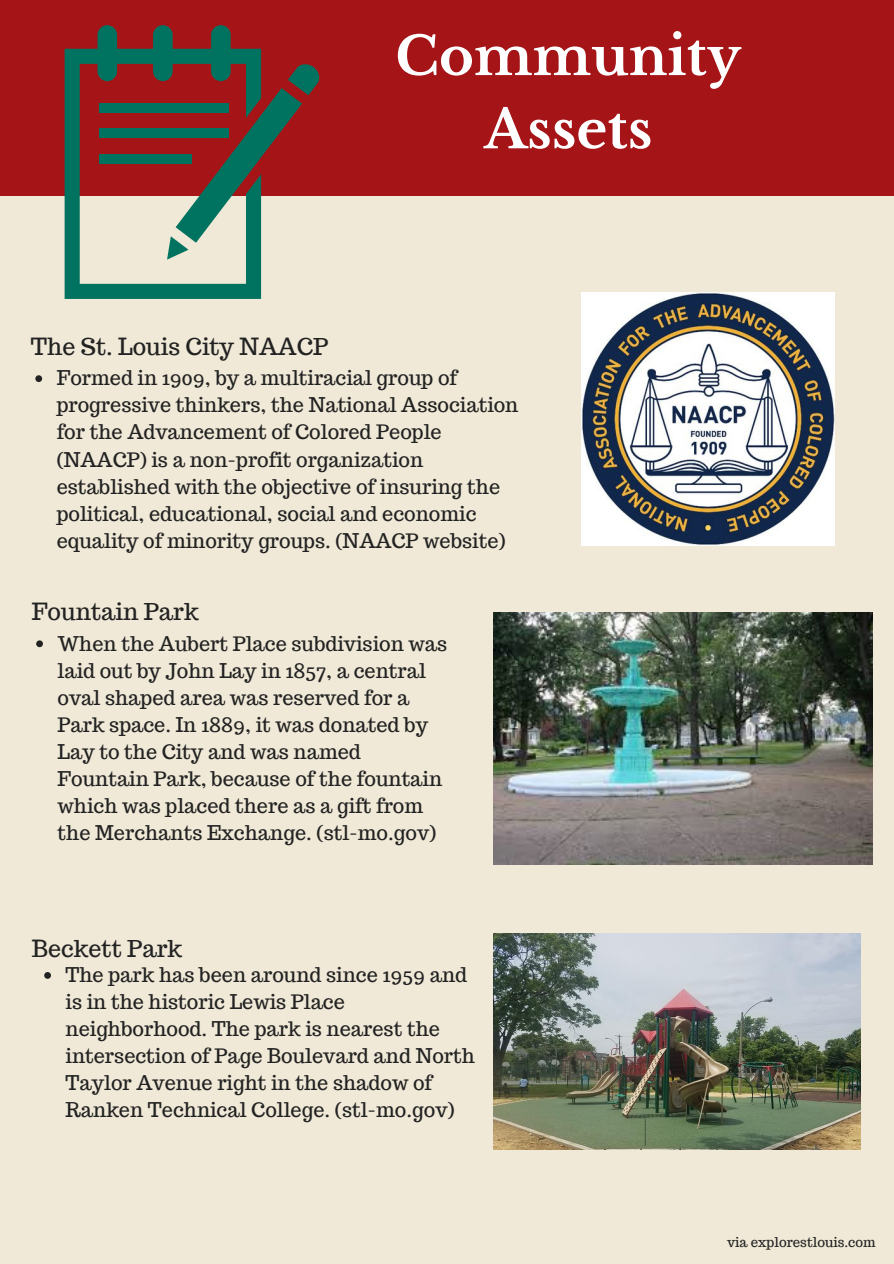
<style>
.page{position:relative;width:894px;height:1264px;background:#fff}
.page>*{position:absolute;margin:0;border:0;box-sizing:border-box;transform-origin:0 0}
.t1{font:700 52.95px "Libre Baskerville";color:#fff}
.t2{font:23.25px "Trocchi";color:#222}
.t3{font:19.8px/27px "Trocchi";color:#222}
.t4{font:13.2px "Trocchi";color:#222}
</style>
<div class="page">
<div style="left:0;top:0;width:893px;height:1263px;background:#f0e9d7"></div>
<div style="left:0;top:0;width:893px;height:196px;background:#a51417"></div>
<svg style="left:35px;top:375px;width:7px;height:7px"></svg>
<svg style="left:36px;top:640px;width:7px;height:7px"></svg>
<img style="left:493px;top:612px;width:378px;height:252px">
<img style="left:581px;top:292px;width:253px;height:253px">
<svg style="left:44px;top:972px;width:7px;height:6px"></svg>
<img style="left:493px;top:933px;width:367px;height:216px">
<svg style="left:65px;top:25px;width:196px;height:274px"></svg>
<div style="left:99px;top:154px;width:92px;height:9px;background:#007360"></div>
<div style="left:99px;top:104px;width:130px;height:9px;background:#007360"></div>
<svg style="left:167px;top:63px;width:153px;height:197px"></svg>
<p class="t1" style="left:395px;top:24px;width:347px">Community</p>
<p class="t1" style="left:484px;top:97px;width:170px">Assets</p>
<p class="t2" style="left:31px;top:331px;width:299px">The St. Louis City NAACP</p>
<p class="t3" style="left:57px;top:364px;width:463px">Formed in 1909, by a multiracial group of progressive thinkers, the National Association for the Advancement of Colored People (NAACP) is a non-profit organization established with the objective of insuring the political, educational, social and economic equality of minority groups. (NAACP website)</p>
<p class="t2" style="left:32px;top:596px;width:168px">Fountain Park</p>
<p class="t3" style="left:57px;top:629px;width:391px">When the Aubert Place subdivision was laid out by John Lay in 1857, a central oval shaped area was reserved for a Park space. In 1889, it was donated by Lay to the City and was named Fountain Park, because of the fountain which was placed there as a gift from the Merchants Exchange. (stl-mo.gov)</p>
<p class="t2" style="left:32px;top:933px;width:152px">Beckett Park</p>
<p class="t3" style="left:66px;top:961px;width:411px">The park has been around since 1959 and is in the historic Lewis Place neighborhood. The park is nearest the intersection of Page Boulevard and North Taylor Avenue right in the shadow of Ranken Technical College. (stl-mo.gov)</p>
<p class="t4" style="left:727px;top:1233px;width:150px">via explorestlouis.com</p>
</div>
